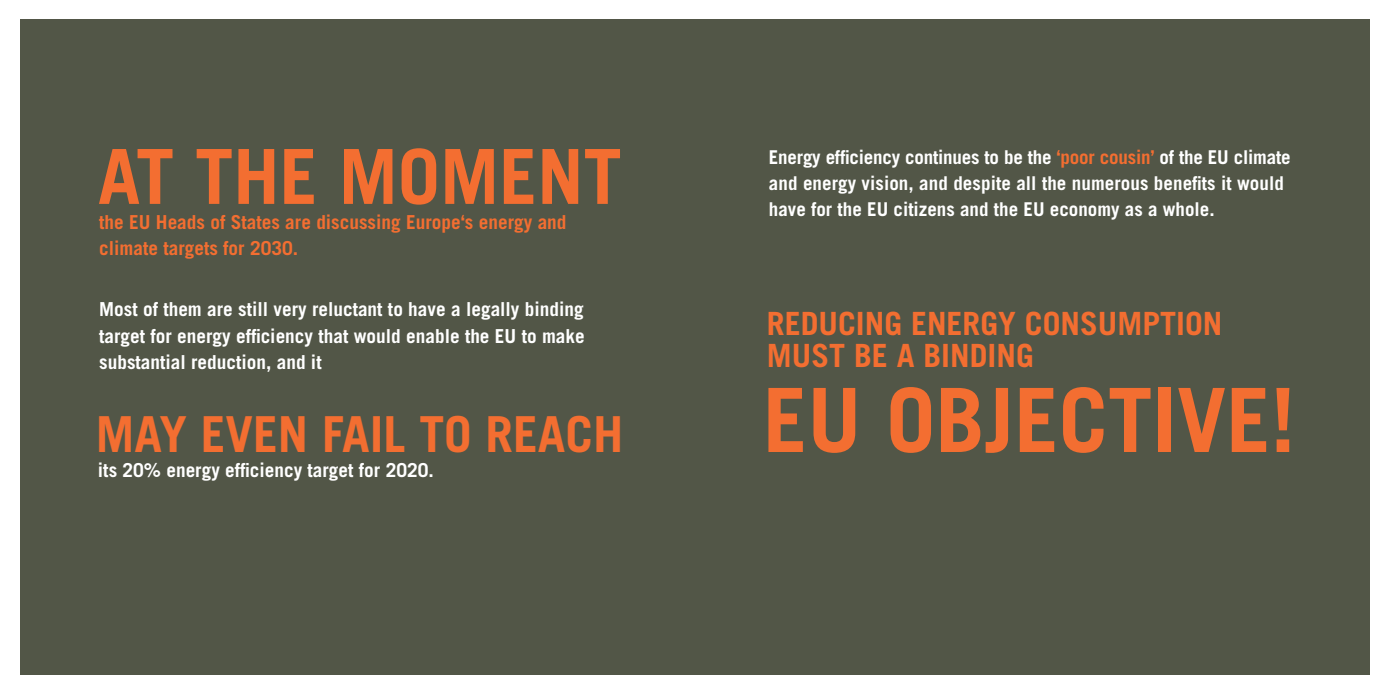
<style>
.page{position:relative;width:1389px;height:695px;background:#fff}
.page>*{position:absolute;margin:0;border:0;box-sizing:border-box;transform-origin:0 0}
.t1{font:700 88.73px "Trade Gothic";color:#f36e31}
.t2{font:700 75.95px "Trade Gothic";color:#f36e31}
.t3{font:700 49.52px "Trade Gothic";color:#f36e31}
.t4{font:700 32.02px/32px "Trade Gothic";color:#f36e31}
.t5{font:700 19.25px/26.2px "Trade Gothic";color:#fff;text-align:justify}
.t6{font:700 19.25px/26.2px "Trade Gothic";color:#f36e31}
.t7{font:700 19.07px/25.9px "Trade Gothic";color:#fff}
.s1{color:#f36e31}
</style>
<div class="page">
<div style="left:20px;top:20px;width:1349px;height:655px;background:#525647"></div>
<h2 class="t2" style="left:98px;top:130px;width:525px">At the moment</h2>
<p class="t6" style="left:99px;top:209px;width:469px">the EU Heads of States are discussing Europe‘s energy and climate targets for 2030.</p>
<p class="t5" style="left:99px;top:296px;width:487px">Most of them are still very reluctant to have a legally binding target for energy efficiency that would enable the EU to make substantial reduction, and it</p>
<h3 class="t3" style="left:96px;top:403px;width:529px">may even fail to reach</h3>
<p class="t5" style="left:98px;top:457px;width:337px">its 20% energy efficiency target for 2020.</p>
<p class="t7" style="left:769px;top:143px;width:523px">Energy efficiency continues to be the <span class="s1">‘poor cousin’</span> of the EU climate and energy vision, and despite all the numerous benefits it would have for the EU citizens and the EU economy as a whole.</p>
<h3 class="t4" style="left:767px;top:307px;width:457px">Reducing energy consumption must be a binding</h3>
<h1 class="t1" style="left:763px;top:366px;width:534px">EU objective!</h1>
</div>
